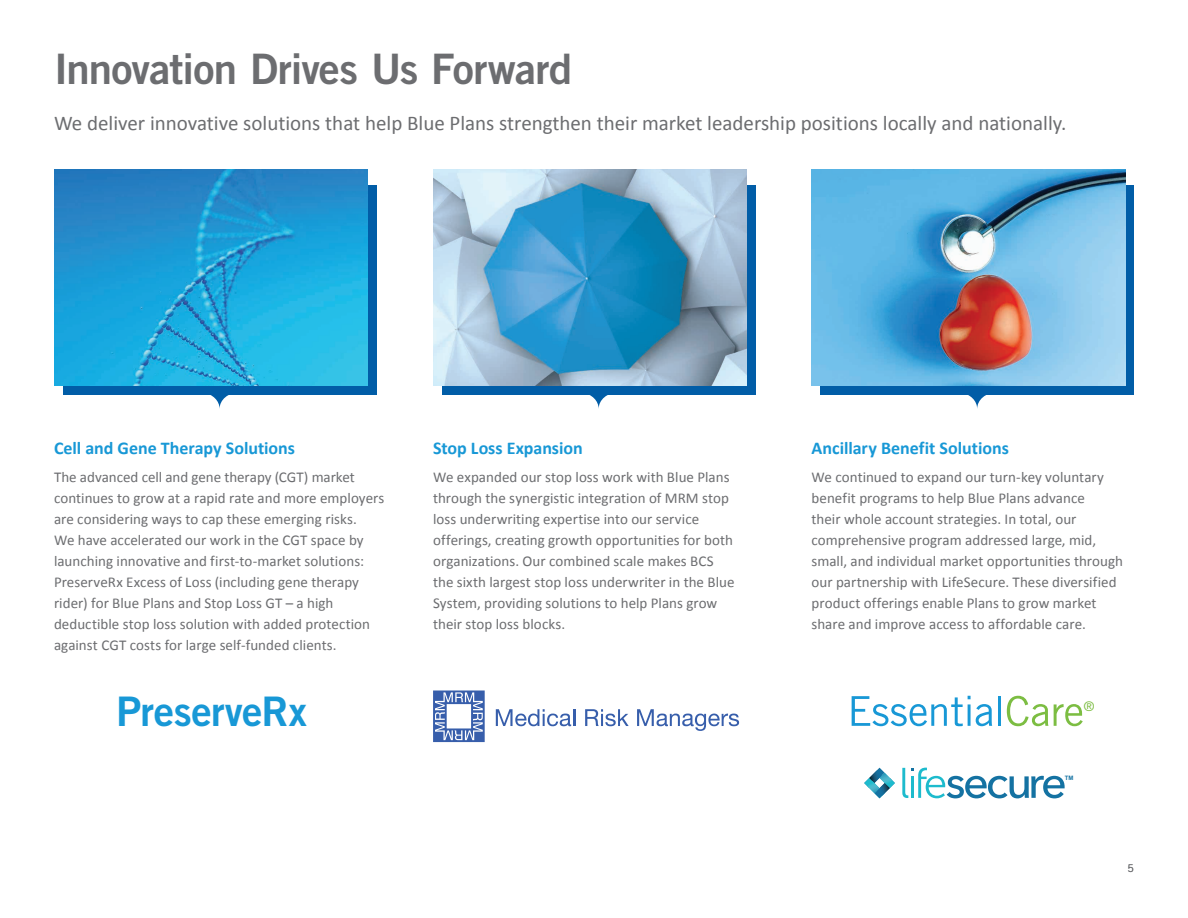
<style>
.page{position:relative;width:1188px;height:918px;background:#fff}
.page>*{position:absolute;margin:0;border:0;box-sizing:border-box;transform-origin:0 0}
.t1{font:42px "Trade Gothic LT Std Bd 2";letter-spacing:-.02em;color:#6c6d70}
.t2{font:40.8px "Trade Gothic LT Std Bd 2";letter-spacing:-.015em;color:#1898d6}
.t3{font:21px "Calibri";color:#6c6d70}
.t4{font:700 18px "Calibri";color:#1898d6}
.t5{font:15px/21px "Calibri";color:#6c6d70}
.t6{font:13.35px "Trade Gothic LT Std";color:#7cbd42}
.t7{font:10.5px "Trade Gothic LT Std";color:#6c6d70}
.t8{font:700 6px "Arial";color:#1472a2}
</style>
<div class="page">
<div style="left:63px;top:185px;width:313px;height:209px;background:#015da7"></div>
<img style="left:54px;top:170px;width:314px;height:216px">
<svg style="left:200px;top:394px;width:39px;height:15px"></svg>
<div style="left:442px;top:185px;width:314px;height:209px;background:#015da7"></div>
<img style="left:433px;top:170px;width:314px;height:216px">
<svg style="left:579px;top:394px;width:39px;height:15px"></svg>
<div style="left:820px;top:185px;width:314px;height:209px;background:#015da7"></div>
<img style="left:812px;top:170px;width:313px;height:216px">
<svg style="left:958px;top:394px;width:39px;height:15px"></svg>
<svg style="left:864px;top:768px;width:31px;height:30px"></svg>
<svg style="left:902px;top:768px;width:163px;height:30px"></svg>
<svg style="left:433px;top:691px;width:52px;height:51px"></svg>
<svg style="left:496px;top:709px;width:79px;height:17px"></svg>
<svg style="left:585px;top:709px;width:44px;height:17px"></svg>
<svg style="left:637px;top:709px;width:102px;height:22px"></svg>
<svg style="left:852px;top:696px;width:140px;height:30px"></svg>
<hr style="left:998px;top:696px;width:3px;height:30px;background:#1898d6">
<svg style="left:1007px;top:696px;width:41px;height:30px"></svg>
<svg style="left:1054px;top:704px;width:29px;height:22px"></svg>
<h1 class="t1" style="left:54px;top:43px;width:520px">Innovation Drives Us Forward</h1>
<h3 class="t3" style="left:54px;top:110px;width:1014px">We deliver innovative solutions that help Blue Plans strengthen their market leadership positions locally and nationally.</h3>
<p class="t4" style="left:54px;top:437px;width:243px">Cell and Gene Therapy Solutions</p>
<p class="t5" style="left:54px;top:466px;width:332px">The advanced cell and gene therapy (CGT) market continues to grow at a rapid rate and more employers are considering ways to cap these emerging risks.<br>We have accelerated our work in the CGT space by launching innovative and first-to-market solutions:<br>PreserveRx Excess of Loss (including gene therapy rider) for Blue Plans and Stop Loss GT – a high deductible stop loss solution with added protection against CGT costs for large self-funded clients.</p>
<h2 class="t2" style="left:116px;top:686px;width:192px">PreserveRx</h2>
<p class="t4" style="left:433px;top:437px;width:151px">Stop Loss Expansion</p>
<p class="t5" style="left:433px;top:466px;width:303px">We expanded our stop loss work with Blue Plans through the synergistic integration of MRM stop loss underwriting expertise into our service offerings, creating growth opportunities for both organizations. Our combined scale makes BCS the sixth largest stop loss underwriter in the Blue System, providing solutions to help Plans grow their stop loss blocks.</p>
<p class="t4" style="left:812px;top:437px;width:199px">Ancillary Benefit Solutions</p>
<p class="t5" style="left:812px;top:466px;width:313px">We continued to expand our turn-key voluntary benefit programs to help Blue Plans advance<br>their whole account strategies. In total, our comprehensive program addressed large, mid, small, and individual market opportunities through our partnership with LifeSecure. These diversified product offerings enable Plans to grow market share and improve access to affordable care.</p>
<p class="t6" style="left:1084px;top:698px;width:12px">®</p>
<p class="t8" style="left:1065px;top:774px;width:10px">TM</p>
<p class="t7" style="left:1128px;top:862px;width:8px">5</p>
</div>
